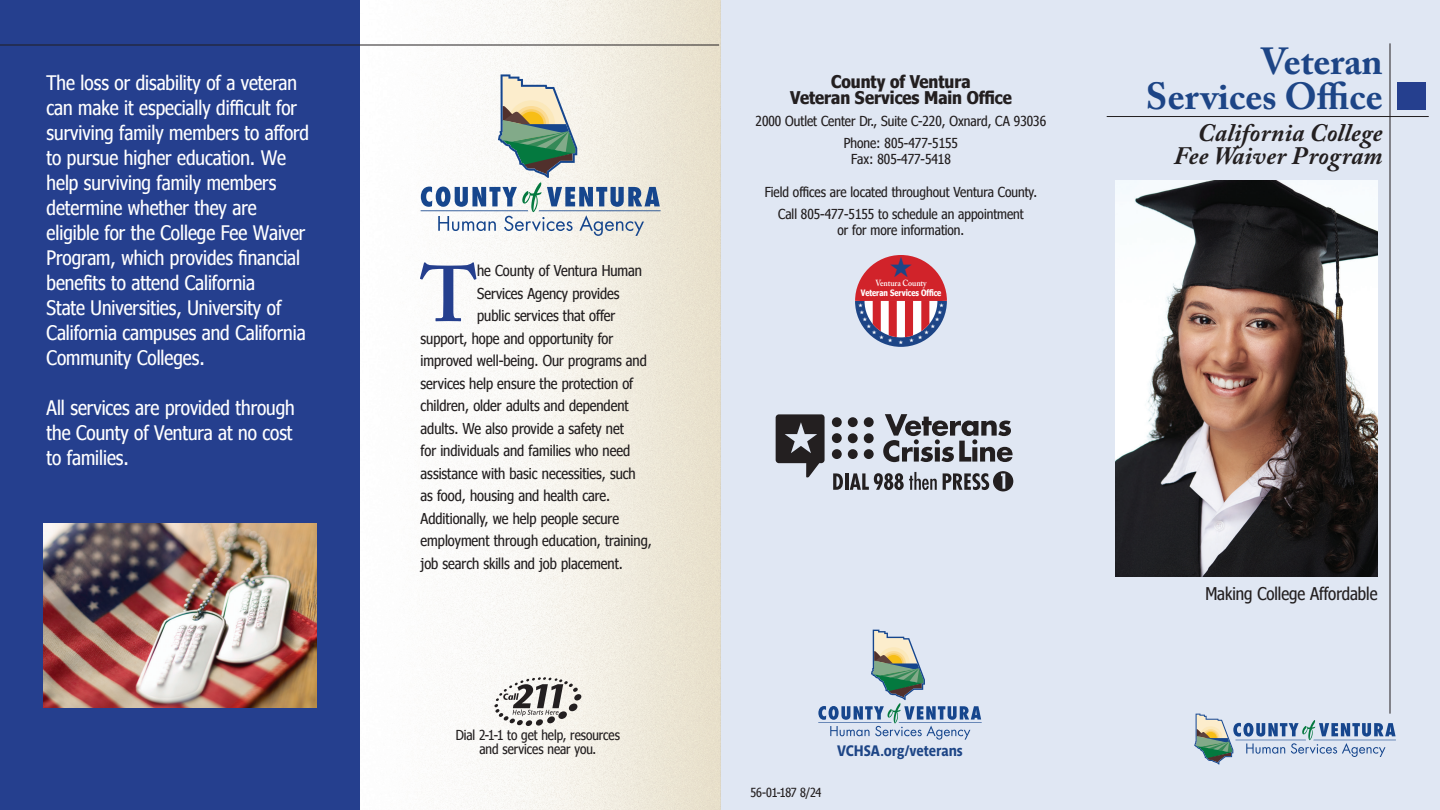
<style>
.page{position:relative;width:1440px;height:810px;background:#fff}
.page>*{position:absolute;margin:0;border:0;box-sizing:border-box;transform-origin:0 0}
.t1{font:600 78.25px "Adobe Caslon Pro";color:#253f8e}
.t2{font:700 37.5px "Adobe Caslon Pro";color:#1d4586}
.t3{font:italic 700 25px "Adobe Caslon Pro";letter-spacing:.01em;color:#231f20}
.t4{font:20px/25px "Nina";color:#fff}
.t5{font:700 17.5px "Nina";color:#231f20}
.t6{font:17.5px "Nina";color:#231f20}
.t7{font:15px "Nina";color:#231f20}
.humanist{font:700 15px "Parisine Std Narr";letter-spacing:-.005em;color:#1d4586}
.humanist-2{font:13.75px "Nina";color:#231f20}
.humanist-3{font:12.5px "Nina";letter-spacing:-.02em;color:#231f20}
.t8{font:700 8.88px "Nina";color:#fff;scale:.9 1}
.t9{font:600 8.88px "Adobe Caslon Pro";letter-spacing:-.01em;color:#fff;scale:.9 1}
</style>
<div class="page">
<div style="left:720px;top:0;width:720px;height:810px;background:#e0e7f3"></div>
<img style="left:360px;top:0;width:361px;height:810px">
<div style="left:0;top:0;width:360px;height:810px;background:#253f8e"></div>
<img style="left:1115px;top:180px;width:263px;height:397px">
<hr style="left:1390px;top:43px;width:1px;height:671px;background:#231f20">
<hr style="left:1107px;top:116px;width:322px;height:1px;background:#231f20">
<div style="left:1397px;top:82px;width:29px;height:28px;background:#253f8e"></div>
<hr style="left:0;top:45px;width:719px;height:1px;background:#231f20">
<img style="left:43px;top:524px;width:274px;height:183px">
<svg style="left:421px;top:74px;width:240px;height:162px"></svg>
<svg style="left:1194px;top:714px;width:202px;height:51px"></svg>
<div style="left:574px;top:694px;width:7px;height:7px;background:#231f20;border-radius:3px"></div>
<svg style="left:494px;top:677px;width:84px;height:48px"></svg>
<svg style="left:818px;top:630px;width:164px;height:110px"></svg>
<div style="left:832px;top:417px;width:10px;height:10px;background:#231f20;border-radius:50%"></div>
<div style="left:832px;top:433px;width:10px;height:10px;background:#231f20;border-radius:50%"></div>
<div style="left:832px;top:449px;width:10px;height:10px;background:#231f20;border-radius:50%"></div>
<div style="left:848px;top:417px;width:10px;height:10px;background:#231f20;border-radius:50%"></div>
<div style="left:864px;top:417px;width:10px;height:10px;background:#231f20;border-radius:50%"></div>
<div style="left:848px;top:433px;width:10px;height:10px;background:#231f20;border-radius:50%"></div>
<div style="left:864px;top:433px;width:10px;height:10px;background:#231f20;border-radius:50%"></div>
<div style="left:848px;top:449px;width:10px;height:10px;background:#231f20;border-radius:50%"></div>
<div style="left:864px;top:449px;width:10px;height:10px;background:#231f20;border-radius:50%"></div>
<svg style="left:776px;top:414px;width:49px;height:64px"></svg>
<svg style="left:883px;top:414px;width:130px;height:48px"></svg>
<svg style="left:833px;top:473px;width:10px;height:17px"></svg>
<hr style="left:845px;top:473px;width:3px;height:17px;background:#231f20">
<svg style="left:850px;top:472px;width:87px;height:18px"></svg>
<svg style="left:943px;top:471px;width:70px;height:20px"></svg>
<svg style="left:855px;top:255px;width:92px;height:92px"></svg>
<p class="t4" style="left:47px;top:69px;width:264px">The loss or disability of a veteran can make it especially difficult for surviving family members to afford to pursue higher education. We help surviving family members determine whether they are eligible for the College Fee Waiver<br>Program, which provides financial benefits to attend California<br>State Universities, University of<br>California campuses and California<br>Community Colleges.</p>
<p class="t4" style="left:47px;top:394px;width:250px;text-align:justify">All services are provided through the County of Ventura at no cost to families.</p>
<p class="t1" style="left:421px;top:248px;width:58px">T</p>
<p class="t7" style="left:477px;top:261px;width:166px">he County of Ventura Human</p>
<p class="t7" style="left:477px;top:284px;width:144px">Services Agency provides</p>
<p class="t7" style="left:477px;top:306px;width:140px">public services that offer</p>
<p class="t7" style="left:421px;top:329px;width:194px">support, hope and opportunity for</p>
<p class="t7" style="left:421px;top:351px;width:228px">improved well-being. Our programs and</p>
<p class="t7" style="left:421px;top:374px;width:214px">services help ensure the protection of</p>
<p class="t7" style="left:421px;top:396px;width:210px">children, older adults and dependent</p>
<p class="t7" style="left:421px;top:419px;width:205px">adults. We also provide a safety net</p>
<p class="t7" style="left:421px;top:441px;width:211px">for individuals and families who need</p>
<p class="t7" style="left:421px;top:464px;width:217px">assistance with basic necessities, such</p>
<p class="t7" style="left:421px;top:486px;width:191px">as food, housing and health care.</p>
<p class="t7" style="left:421px;top:509px;width:200px">Additionally, we help people secure</p>
<p class="t7" style="left:421px;top:531px;width:233px">employment through education, training,</p>
<p class="t7" style="left:421px;top:554px;width:204px">job search skills and job placement.</p>
<p class="t5" style="left:831px;top:70px;width:141px">County of Ventura</p>
<p class="t5" style="left:790px;top:87px;width:223px">Veteran Services Main Office</p>
<p class="humanist-2" style="left:756px;top:112px;width:292px">2000 Outlet Center Dr., Suite C-220, Oxnard, CA 93036</p>
<p class="humanist-2" style="left:844px;top:134px;width:116px">Phone: 805-477-5155</p>
<p class="humanist-2" style="left:851px;top:150px;width:101px">Fax: 805-477-5418</p>
<p class="humanist-2" style="left:765px;top:184px;width:274px">Field offices are located throughout Ventura County.</p>
<p class="humanist-2" style="left:778px;top:205px;width:247px">Call 805-477-5155 to schedule an appointment</p>
<p class="humanist-2" style="left:837px;top:222px;width:128px">or for more information.</p>
<p class="t9" style="left:875px;top:277px;width:59px">Ventura County</p>
<p class="t8" style="left:861px;top:287px;width:91px">Veteran Services Office</p>
<p class="humanist-2" style="left:456px;top:726px;width:166px">Dial 2-1-1 to get help, resources</p>
<p class="humanist-2" style="left:479px;top:740px;width:118px">and services near you.</p>
<p class="humanist" style="left:837px;top:742px;width:127px">VCHSA.org/veterans</p>
<p class="humanist-3" style="left:751px;top:785px;width:72px">56-01-187 8/24</p>
<p class="t2" style="left:1261px;top:39px;width:123px">Veteran</p>
<p class="t2" style="left:1146px;top:74px;width:239px">Services Office</p>
<p class="t3" style="left:1198px;top:118px;width:186px">California College</p>
<p class="t3" style="left:1174px;top:141px;width:210px">Fee Waiver Program</p>
<p class="t6" style="left:1205px;top:583px;width:174px">Making College Affordable</p>
</div>
